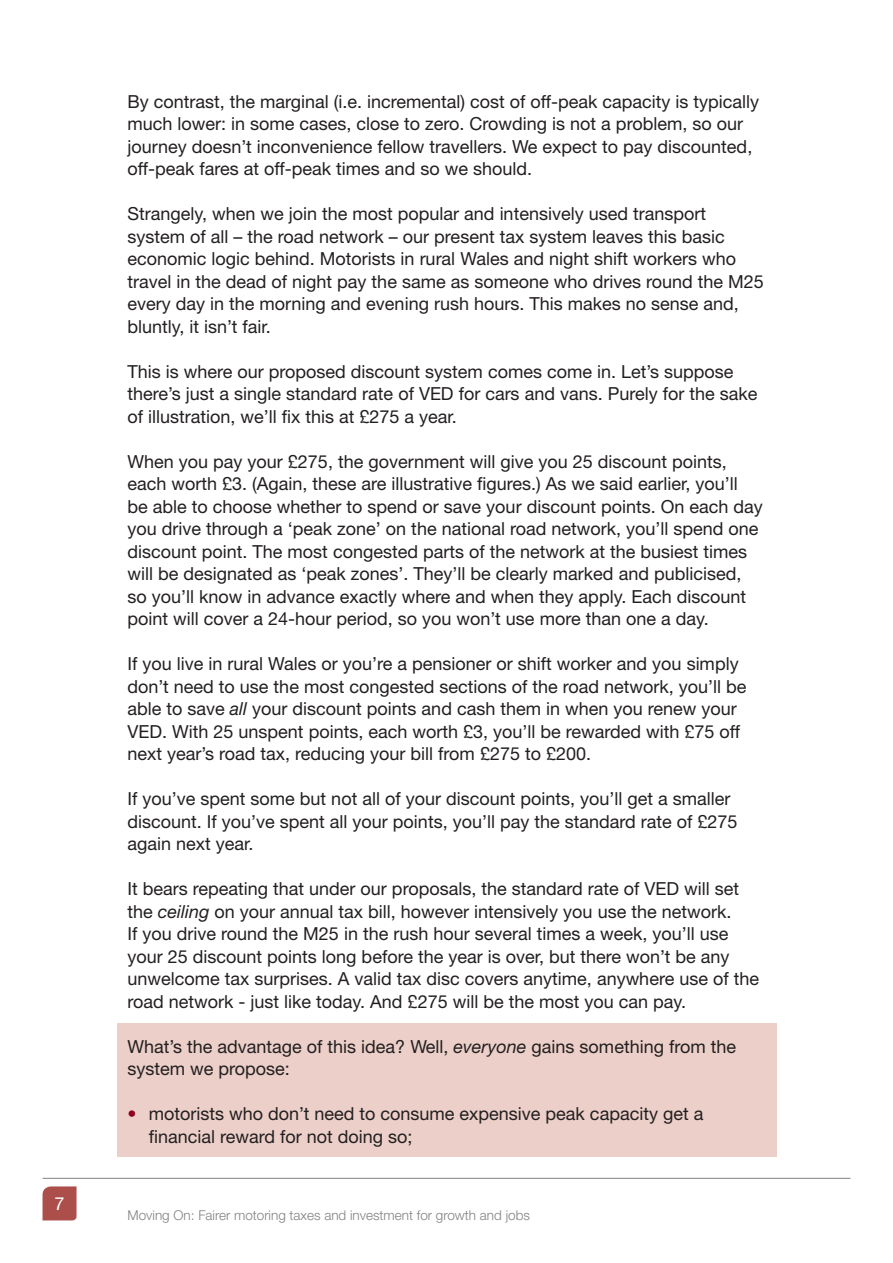
<style>
.page{position:relative;width:893px;height:1263px;background:#fff}
.page>*{position:absolute;margin:0;border:0;box-sizing:border-box;transform-origin:0 0}
.t1{font:18px/22.5px "Helvetica Neue";color:#231f20}
.t2{font:18px "Helvetica Neue";color:#fff}
.t3{font:300 13.5px "Helvetica Neue";color:#808285}
.s1{font-style:italic}
.s2{font-weight:500;color:#8e001e}
</style>
<div class="page">
<hr style="left:43px;top:1178px;width:807px;height:1px;background:#808285">
<svg style="left:43px;top:1186px;width:34px;height:34px"></svg>
<div style="left:117px;top:1023px;width:659px;height:134px;background:#ebcfc8"></div>
<p class="t2" style="left:55px;top:1193px;width:12px">7</p>
<p class="t1" style="left:128px;top:90px;width:633px">By contrast, the marginal (i.e. incremental) cost of off-peak capacity is typically much lower: in some cases, close to zero. Crowding is not a problem, so our journey doesn’t inconvenience fellow travellers. We expect to pay discounted, off-peak fares at off-peak times and so we should.</p>
<p class="t1" style="left:128px;top:202px;width:638px">Strangely, when we join the most popular and intensively used transport system of all – the road network – our present tax system leaves this basic economic logic behind. Motorists in rural Wales and night shift workers who travel in the dead of night pay the same as someone who drives round the M25 every day in the morning and evening rush hours. This makes no sense and, bluntly, it isn’t fair.</p>
<p class="t1" style="left:128px;top:360px;width:631px">This is where our proposed discount system comes come in. Let’s suppose there’s just a single standard rate of VED for cars and vans. Purely for the sake of illustration, we’ll fix this at £275 a year.</p>
<p class="t1" style="left:128px;top:450px;width:637px">When you pay your £275, the government will give you 25 discount points, each worth £3. (Again, these are illustrative figures.) As we said earlier, you’ll be able to choose whether to spend or save your discount points. On each day you drive through a ‘peak zone’ on the national road network, you’ll spend one discount point. The most congested parts of the network at the busiest times will be designated as ‘peak zones’. They’ll be clearly marked and publicised, so you’ll know in advance exactly where and when they apply. Each discount point will cover a 24-hour period, so you won’t use more than one a day.</p>
<p class="t1" style="left:128px;top:652px;width:620px">If you live in rural Wales or you’re a pensioner or shift worker and you simply don’t need to use the most congested sections of the road network, you’ll be able to save <span class="s1">all</span> your discount points and cash them in when you renew your VED. With 25 unspent points, each worth £3, you’ll be rewarded with £75 off next year’s road tax, reducing your bill from £275 to £200.</p>
<p class="t1" style="left:128px;top:787px;width:611px">If you’ve spent some but not all of your discount points, you’ll get a smaller discount. If you’ve spent all your points, you’ll pay the standard rate of £275 again next year.</p>
<p class="t1" style="left:128px;top:877px;width:633px">It bears repeating that under our proposals, the standard rate of VED will set the <span class="s1">ceiling</span> on your annual tax bill, however intensively you use the network.<br>If you drive round the M25 in the rush hour several times a week, you’ll use your 25 discount points long before the year is over, but there won’t be any unwelcome tax surprises. A valid tax disc covers anytime, anywhere use of the road network - just like today. And £275 will be the most you can pay.</p>
<p class="t1" style="left:128px;top:1035px;width:610px">What’s the advantage of this idea? Well, <span class="s1">everyone</span> gains something from the system we propose:</p>
<p class="t1" style="left:149px;top:1102px;width:556px;text-indent:-21px"><span class="s2">•</span> motorists who don’t need to consume expensive peak capacity get a financial reward for not doing so;</p>
<p class="t3" style="left:128px;top:1207px;width:404px">Moving On: Fairer motoring taxes and investment for growth and jobs</p>
</div>
